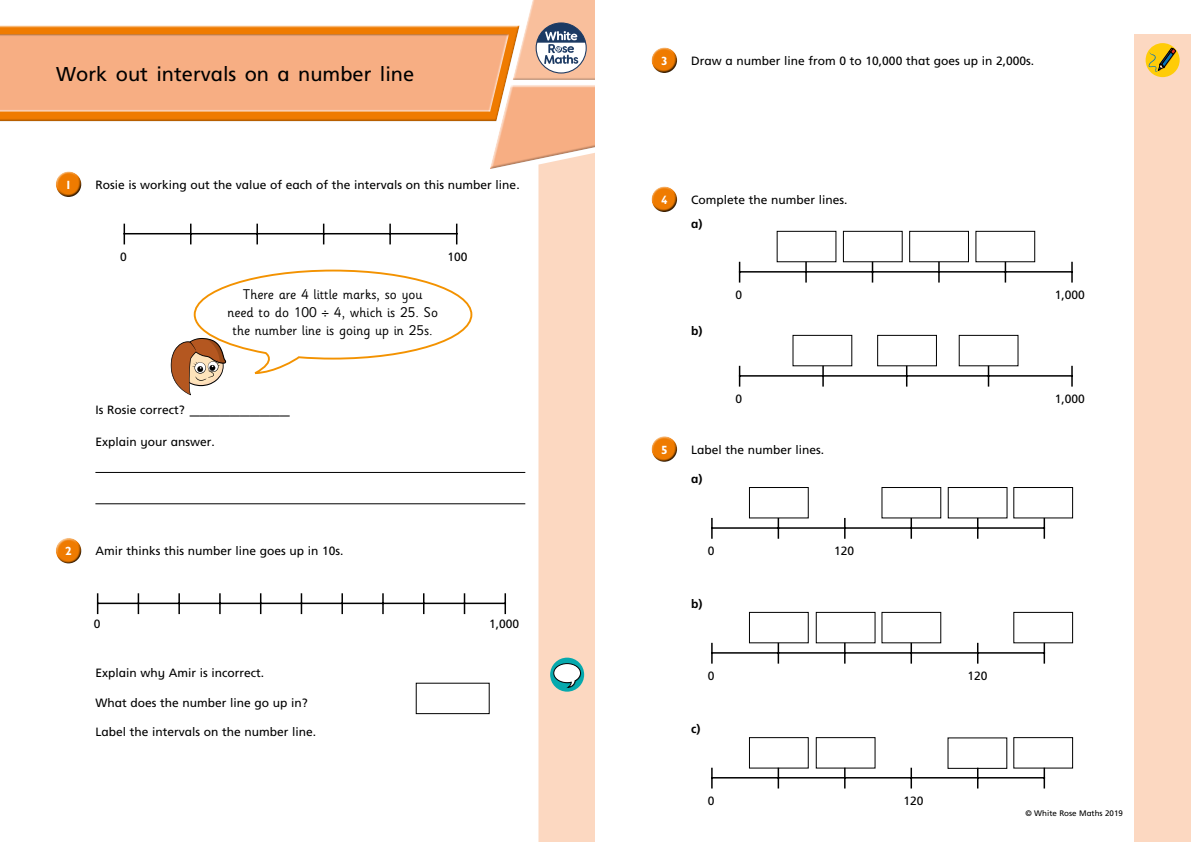
<style>
.page{position:relative;width:1191px;height:842px;background:#fff}
.page>*{position:absolute;margin:0;border:0;box-sizing:border-box;transform-origin:0 0}
.t1{font:20px "Frutiger Inf";color:#000}
.t2{font:14px/18px "Sassoon Infant Std";color:#000;text-align:center}
.t3{font:12px "Frutiger Inf";color:#000}
.t4{font:700 12px "Frutiger Inf";color:#000}
.t5{font:700 12px "Gill Infant";color:#fff}
.t6{font:8px "Frutiger Inf";color:#000}
.s1{font-weight:700;font-size:20px}
</style>
<div class="page">
<div style="left:538px;top:169px;width:57px;height:673px;background:#fcd8c1"></div>
<svg style="left:0;top:0;width:595px;height:169px"></svg>
<hr style="left:95px;top:472px;width:430px;height:1px;background:#000">
<hr style="left:95px;top:503px;width:430px;height:1px;background:#000">
<div style="left:56px;top:171px;width:26px;height:20px;background:#fff;opacity:.75"></div>
<div style="left:56px;top:175px;width:27px;height:23px;background:#000;opacity:.75"></div>
<hr style="left:124px;top:233px;width:333px;height:1px;background:#000">
<svg style="left:456px;top:224px;width:1px;height:20px"></svg>
<svg style="left:124px;top:224px;width:1px;height:20px"></svg>
<svg style="left:190px;top:224px;width:1px;height:20px"></svg>
<hr style="left:256px;top:224px;width:2px;height:20px;background:#000">
<svg style="left:323px;top:224px;width:1px;height:20px"></svg>
<hr style="left:389px;top:224px;width:2px;height:20px;background:#000">
<svg style="left:170px;top:269px;width:303px;height:126px"></svg>
<div style="left:56px;top:537px;width:26px;height:21px;background:#fff;opacity:.75"></div>
<div style="left:56px;top:542px;width:27px;height:22px;background:#000;opacity:.75"></div>
<hr style="left:98px;top:603px;width:407px;height:1px;background:#000">
<svg style="left:504px;top:594px;width:2px;height:19px"></svg>
<svg style="left:97px;top:594px;width:1px;height:19px"></svg>
<svg style="left:138px;top:594px;width:1px;height:19px"></svg>
<svg style="left:178px;top:594px;width:2px;height:19px"></svg>
<svg style="left:219px;top:594px;width:2px;height:19px"></svg>
<svg style="left:260px;top:594px;width:1px;height:19px"></svg>
<svg style="left:301px;top:594px;width:1px;height:19px"></svg>
<svg style="left:341px;top:594px;width:2px;height:19px"></svg>
<svg style="left:382px;top:594px;width:2px;height:19px"></svg>
<svg style="left:423px;top:594px;width:1px;height:19px"></svg>
<svg style="left:464px;top:594px;width:1px;height:19px"></svg>
<div style="left:416px;top:683px;width:73px;height:31px;border:1px solid #000"></div>
<div style="left:651px;top:47px;width:26px;height:21px;background:#fff;opacity:.75"></div>
<div style="left:651px;top:51px;width:27px;height:23px;background:#000;opacity:.75"></div>
<div style="left:651px;top:186px;width:26px;height:21px;background:#fff;opacity:.75"></div>
<div style="left:651px;top:190px;width:27px;height:23px;background:#000;opacity:.75"></div>
<div style="left:776px;top:231px;width:60px;height:31px;border:1px solid #000"></div>
<div style="left:843px;top:231px;width:59px;height:31px;border:1px solid #000"></div>
<div style="left:909px;top:231px;width:59px;height:31px;border:1px solid #000"></div>
<div style="left:975px;top:231px;width:60px;height:31px;border:1px solid #000"></div>
<hr style="left:739px;top:271px;width:333px;height:2px;background:#000">
<svg style="left:1071px;top:262px;width:1px;height:20px"></svg>
<svg style="left:739px;top:262px;width:1px;height:20px"></svg>
<hr style="left:805px;top:262px;width:2px;height:20px;background:#000">
<hr style="left:871px;top:262px;width:2px;height:20px;background:#000">
<svg style="left:938px;top:262px;width:1px;height:20px"></svg>
<hr style="left:1004px;top:262px;width:2px;height:20px;background:#000">
<div style="left:792px;top:335px;width:60px;height:31px;border:1px solid #000"></div>
<div style="left:877px;top:335px;width:59px;height:31px;border:1px solid #000"></div>
<div style="left:958px;top:335px;width:60px;height:31px;border:1px solid #000"></div>
<hr style="left:739px;top:375px;width:333px;height:2px;background:#000">
<svg style="left:1071px;top:367px;width:1px;height:19px"></svg>
<svg style="left:739px;top:367px;width:1px;height:19px"></svg>
<svg style="left:822px;top:367px;width:2px;height:19px"></svg>
<svg style="left:906px;top:367px;width:1px;height:19px"></svg>
<svg style="left:987px;top:367px;width:2px;height:19px"></svg>
<div style="left:651px;top:436px;width:26px;height:20px;background:#fff;opacity:.75"></div>
<div style="left:651px;top:440px;width:27px;height:23px;background:#000;opacity:.75"></div>
<div style="left:749px;top:487px;width:59px;height:31px;border:1px solid #000"></div>
<div style="left:1013px;top:487px;width:60px;height:31px;border:1px solid #000"></div>
<div style="left:881px;top:487px;width:60px;height:31px;border:1px solid #000"></div>
<div style="left:948px;top:487px;width:59px;height:31px;border:1px solid #000"></div>
<hr style="left:712px;top:527px;width:332px;height:2px;background:#000">
<svg style="left:1043px;top:519px;width:2px;height:19px"></svg>
<svg style="left:711px;top:519px;width:1px;height:19px"></svg>
<svg style="left:777px;top:519px;width:2px;height:19px"></svg>
<svg style="left:844px;top:519px;width:1px;height:19px"></svg>
<svg style="left:910px;top:519px;width:2px;height:19px"></svg>
<svg style="left:977px;top:519px;width:1px;height:19px"></svg>
<div style="left:749px;top:612px;width:59px;height:31px;border:1px solid #000"></div>
<div style="left:1013px;top:612px;width:60px;height:31px;border:1px solid #000"></div>
<div style="left:881px;top:612px;width:60px;height:31px;border:1px solid #000"></div>
<div style="left:816px;top:612px;width:59px;height:31px;border:1px solid #000"></div>
<hr style="left:712px;top:652px;width:332px;height:2px;background:#000">
<svg style="left:1043px;top:644px;width:2px;height:19px"></svg>
<svg style="left:711px;top:644px;width:1px;height:19px"></svg>
<svg style="left:777px;top:644px;width:2px;height:19px"></svg>
<svg style="left:844px;top:644px;width:1px;height:19px"></svg>
<svg style="left:910px;top:644px;width:2px;height:19px"></svg>
<svg style="left:977px;top:644px;width:1px;height:19px"></svg>
<div style="left:749px;top:737px;width:59px;height:31px;border:1px solid #000"></div>
<div style="left:1013px;top:737px;width:60px;height:31px;border:1px solid #000"></div>
<div style="left:947px;top:737px;width:60px;height:32px;border:1px solid #000"></div>
<div style="left:816px;top:737px;width:59px;height:31px;border:1px solid #000"></div>
<hr style="left:712px;top:777px;width:332px;height:1px;background:#000">
<hr style="left:1043px;top:768px;width:2px;height:20px;background:#000">
<svg style="left:711px;top:768px;width:1px;height:20px"></svg>
<hr style="left:777px;top:768px;width:2px;height:20px;background:#000">
<svg style="left:844px;top:768px;width:1px;height:20px"></svg>
<hr style="left:910px;top:768px;width:2px;height:20px;background:#000">
<svg style="left:977px;top:768px;width:1px;height:20px"></svg>
<div style="left:1134px;top:34px;width:57px;height:808px;background:#fcd8c1"></div>
<svg style="left:1145px;top:43px;width:34px;height:34px"></svg>
<div style="left:550px;top:658px;width:34px;height:34px;background:#06a9ad;border-radius:50%"></div>
<svg style="left:553px;top:663px;width:28px;height:25px"></svg>
<h1 class="t1" style="left:56px;top:62px;width:359px">Work out intervals on a number line</h1>
<p class="t5" style="left:65px;top:178px;width:8px">1</p>
<p class="t3" style="left:95px;top:178px;width:426px">Rosie is working out the value of each of the intervals on this number line.</p>
<p class="t3" style="left:120px;top:249px;width:8px">0</p>
<p class="t3" style="left:447px;top:249px;width:22px">100</p>
<p class="t2" style="left:227px;top:285px;width:212px">There are 4 little marks, so you<br>need to do 100 ÷ 4, which is 25. So the number line is going up in 25s.</p>
<p class="t3" style="left:95px;top:403px;width:196px">Is Rosie correct? <span class="s1">__________</span></p>
<p class="t3" style="left:95px;top:435px;width:121px">Explain your answer.</p>
<p class="t5" style="left:65px;top:544px;width:8px">2</p>
<p class="t3" style="left:95px;top:544px;width:250px">Amir thinks this number line goes up in 10s.</p>
<p class="t3" style="left:94px;top:616px;width:8px">0</p>
<p class="t3" style="left:489px;top:616px;width:32px">1,000</p>
<p class="t3" style="left:95px;top:666px;width:170px">Explain why Amir is incorrect.</p>
<p class="t3" style="left:95px;top:696px;width:214px">What does the number line go up in?</p>
<p class="t3" style="left:95px;top:725px;width:222px">Label the intervals on the number line.</p>
<p class="t5" style="left:661px;top:54px;width:8px">3</p>
<p class="t3" style="left:691px;top:54px;width:344px">Draw a number line from 0 to 10,000 that goes up in 2,000s.</p>
<p class="t5" style="left:661px;top:193px;width:8px">4</p>
<p class="t3" style="left:691px;top:193px;width:158px">Complete the number lines.</p>
<p class="t4" style="left:691px;top:216px;width:13px">a)</p>
<p class="t4" style="left:691px;top:323px;width:13px">b)</p>
<p class="t3" style="left:735px;top:288px;width:8px">0</p>
<p class="t3" style="left:1055px;top:288px;width:32px">1,000</p>
<p class="t3" style="left:735px;top:392px;width:8px">0</p>
<p class="t3" style="left:1055px;top:392px;width:32px">1,000</p>
<p class="t5" style="left:661px;top:442px;width:8px">5</p>
<p class="t3" style="left:691px;top:442px;width:135px">Label the number lines.</p>
<p class="t4" style="left:691px;top:472px;width:13px">a)</p>
<p class="t3" style="left:708px;top:544px;width:8px">0</p>
<p class="t3" style="left:834px;top:544px;width:22px">120</p>
<p class="t4" style="left:691px;top:597px;width:13px">b)</p>
<p class="t3" style="left:708px;top:669px;width:8px">0</p>
<p class="t3" style="left:967px;top:669px;width:22px">120</p>
<p class="t4" style="left:691px;top:722px;width:11px">c)</p>
<p class="t3" style="left:708px;top:793px;width:8px">0</p>
<p class="t3" style="left:903px;top:793px;width:22px">120</p>
<p class="t6" style="left:1025px;top:809px;width:99px">© White Rose Maths 2019</p>
</div>
